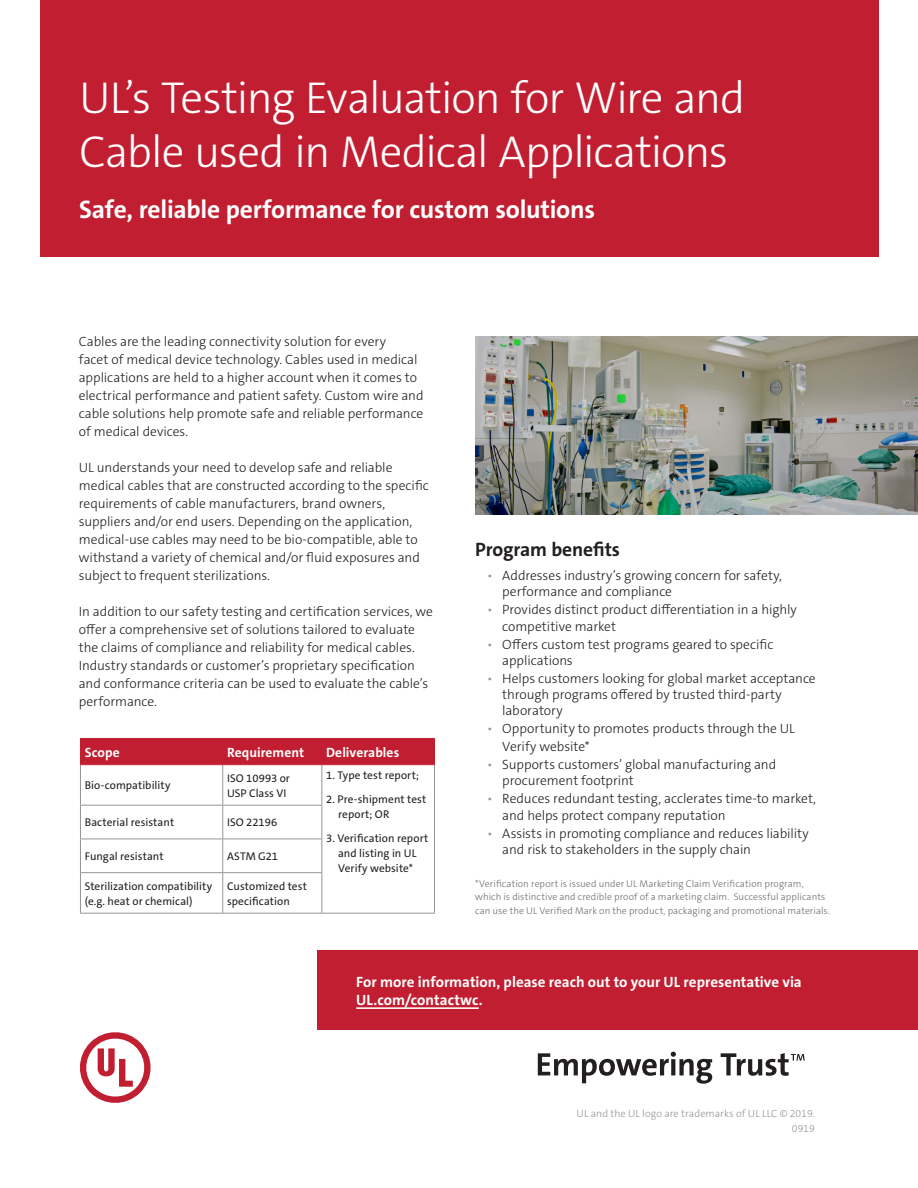
<style>
.page{position:relative;width:918px;height:1188px;background:#fff}
.page>*{position:absolute;margin:0;border:0;box-sizing:border-box;transform-origin:0 0}
.Headline{font:300 45px/54px "The Sans C5";letter-spacing:-.025em;color:#fff}
.Headline-2{font:700 25.5px "The Sans C5";letter-spacing:-.01em;color:#fff}
.Subhead{font:700 19.5px "The Sans C5";letter-spacing:-.01em;color:#231f20}
.Contact_Information{font:700 15px/18px "The Sans C5";color:#fff}
.Body_Copy{font:300 13.5px/18px "The Sans C5";color:#231f20}
.Body_Copy_Title{font:700 13.5px "The Sans C5";letter-spacing:.005em;color:#fff}
.Body_Copy-2{font:11.25px/15px "The Sans C5";letter-spacing:.005em;color:#231f20}
.Copyright_Informatio{font:300 10.5px "The Sans C5";letter-spacing:.005em;color:#939598}
.Body_Copy-3{font:300 9.75px "The Sans C5";letter-spacing:.005em;color:#6c6d70}
.s1{color:#939598}
</style>
<div class="page">
<div style="left:40px;top:0;width:838px;height:257px;background:#c11f31"></div>
<svg style="left:80px;top:1032px;width:71px;height:71px"></svg>
<div style="left:317px;top:950px;width:601px;height:80px;background:#c11f31"></div>
<hr style="left:356px;top:1007px;width:123px;height:2px;background:#fff">
<svg style="left:538px;top:1052px;width:267px;height:32px"></svg>
<img style="left:475px;top:337px;width:443px;height:178px">
<svg style="left:81px;top:765px;width:353px;height:148px"></svg>
<hr style="left:80px;top:765px;width:1px;height:40px;background:#939598">
<hr style="left:222px;top:765px;width:1px;height:40px;background:#939598">
<hr style="left:321px;top:765px;width:1px;height:40px;background:#939598">
<hr style="left:434px;top:765px;width:1px;height:40px;background:#939598">
<hr style="left:434px;top:805px;width:1px;height:34px;background:#939598">
<hr style="left:434px;top:839px;width:1px;height:34px;background:#939598">
<hr style="left:434px;top:873px;width:1px;height:40px;background:#939598">
<hr style="left:322px;top:913px;width:113px;height:1px;background:#939598">
<hr style="left:80px;top:805px;width:143px;height:1px;background:#939598">
<hr style="left:80px;top:806px;width:1px;height:33px;background:#939598">
<hr style="left:223px;top:805px;width:99px;height:1px;background:#939598">
<hr style="left:222px;top:806px;width:1px;height:33px;background:#939598">
<hr style="left:321px;top:806px;width:1px;height:33px;background:#939598">
<hr style="left:80px;top:839px;width:143px;height:1px;background:#939598">
<hr style="left:80px;top:839px;width:1px;height:33px;background:#939598">
<hr style="left:223px;top:839px;width:99px;height:1px;background:#939598">
<hr style="left:222px;top:839px;width:1px;height:33px;background:#939598">
<hr style="left:321px;top:839px;width:1px;height:33px;background:#939598">
<hr style="left:80px;top:872px;width:143px;height:1px;background:#939598">
<hr style="left:80px;top:873px;width:1px;height:40px;background:#939598">
<hr style="left:223px;top:872px;width:99px;height:1px;background:#939598">
<hr style="left:222px;top:873px;width:1px;height:40px;background:#939598">
<hr style="left:321px;top:873px;width:1px;height:40px;background:#939598">
<hr style="left:80px;top:913px;width:143px;height:1px;background:#939598">
<hr style="left:223px;top:913px;width:99px;height:1px;background:#939598">
<div style="left:80px;top:738px;width:355px;height:26px;background:#c11f31"></div>
<hr style="left:80px;top:764px;width:143px;height:1px;background:#c11f31">
<hr style="left:223px;top:764px;width:99px;height:1px;background:#c11f31">
<hr style="left:322px;top:764px;width:113px;height:1px;background:#c11f31">
<p class="Headline" style="left:79px;top:71px;width:668px">UL’s Testing Evaluation for Wire and<br>Cable used in Medical Applications</p>
<p class="Headline-2" style="left:79px;top:193px;width:517px">Safe, reliable performance for custom solutions</p>
<p class="Body_Copy" style="left:79px;top:332px;width:346px">Cables are the leading connectivity solution for every<br>facet of medical device technology. Cables used in medical applications are held to a higher account when it comes to electrical performance and patient safety. Custom wire and cable solutions help promote safe and reliable performance of medical devices.</p>
<p class="Body_Copy" style="left:79px;top:458px;width:352px">UL understands your need to develop safe and reliable medical cables that are constructed according to the specific requirements of cable manufacturers, brand owners, suppliers and/or end users. Depending on the application, medical-use cables may need to be bio-compatible, able to withstand a variety of chemical and/or fluid exposures and subject to frequent sterilizations.</p>
<p class="Body_Copy" style="left:79px;top:602px;width:356px">In addition to our safety testing and certification services, we offer a comprehensive set of solutions tailored to evaluate the claims of compliance and reliability for medical cables.<br>Industry standards or customer’s proprietary specification and conformance criteria can be used to evaluate the cable’s performance.</p>
<p class="Subhead" style="left:475px;top:537px;width:146px">Program benefits</p>
<p class="Body_Copy" style="left:502px;top:568px;width:281px;line-height:16.2px;text-indent:-15px"><span class="s1">•</span> Addresses industry’s growing concern for safety, performance and compliance</p>
<p class="Body_Copy" style="left:502px;top:602px;width:296px;line-height:16.2px;text-indent:-15px"><span class="s1">•</span> Provides distinct product differentiation in a highly competitive market</p>
<p class="Body_Copy" style="left:502px;top:636px;width:273px;line-height:16.2px;text-indent:-15px"><span class="s1">•</span> Offers custom test programs geared to specific applications</p>
<p class="Body_Copy" style="left:502px;top:670px;width:315px;line-height:16.2px;text-indent:-15px"><span class="s1">•</span> Helps customers looking for global market acceptance through programs offered by trusted third-party laboratory</p>
<p class="Body_Copy" style="left:502px;top:720px;width:294px;text-indent:-15px"><span class="s1">•</span> Opportunity to promotes products through the UL<br>Verify website*</p>
<p class="Body_Copy" style="left:502px;top:757px;width:275px;line-height:16.2px;text-indent:-15px"><span class="s1">•</span> Supports customers’ global manufacturing and procurement footprint</p>
<p class="Body_Copy" style="left:502px;top:791px;width:315px;line-height:16.2px;text-indent:-15px"><span class="s1">•</span> Reduces redundant testing, acclerates time-to market, and helps protect company reputation</p>
<p class="Body_Copy" style="left:502px;top:825px;width:308px;line-height:16.2px;text-indent:-15px"><span class="s1">•</span> Assists in promoting compliance and reduces liability and risk to stakeholders in the supply chain</p>
<p class="Body_Copy_Title" style="left:85px;top:743px;width:36px">Scope</p>
<p class="Body_Copy_Title" style="left:227px;top:743px;width:79px">Requirement</p>
<p class="Body_Copy_Title" style="left:326px;top:743px;width:75px">Deliverables</p>
<p class="Body_Copy-2" style="left:85px;top:778px;width:87px">Bio-compatibility</p>
<p class="Body_Copy-2" style="left:326px;top:768px;width:94px">1. Type test report;</p>
<p class="Body_Copy-2" style="left:338px;top:792px;width:90px;text-indent:-12px">2. Pre-shipment test report; OR</p>
<p class="Body_Copy-2" style="left:326px;top:831px;width:104px;text-align:center">3. Verification report and listing in UL<br>Verify website*</p>
<p class="Body_Copy-2" style="left:227px;top:770px;width:64px">ISO 10993 or</p>
<p class="Body_Copy-2" style="left:227px;top:785px;width:61px">USP Class VI</p>
<p class="Body_Copy-2" style="left:85px;top:815px;width:91px">Bacterial resistant</p>
<p class="Body_Copy-2" style="left:227px;top:815px;width:52px">ISO 22196</p>
<p class="Body_Copy-2" style="left:85px;top:849px;width:80px">Fungal resistant</p>
<p class="Body_Copy-2" style="left:227px;top:849px;width:53px">ASTM G21</p>
<p class="Body_Copy-2" style="left:85px;top:878px;width:129px">Sterilization compatibility (e.g. heat or chemical)</p>
<p class="Body_Copy-2" style="left:227px;top:878px;width:81px">Customized test specification</p>
<p class="Body_Copy-3" style="left:475px;top:878px;width:330px">*Verification report is issued under UL Marketing Claim Verification program,</p>
<p class="Body_Copy-3" style="left:475px;top:891px;width:352px">which is distinctive and credible proof of a marketing claim. Successful applicants</p>
<p class="Body_Copy-3" style="left:475px;top:904px;width:356px">can use the UL Verified Mark on the product, packaging and promotional materials.</p>
<p class="Contact_Information" style="left:356px;top:973px;width:447px">For more information, please reach out to your UL representative via<br>UL.com/contactwc.</p>
<p class="Copyright_Informatio" style="left:577px;top:1106px;width:240px">UL and the UL logo are trademarks of UL LLC © 2019.</p>
<p class="Copyright_Informatio" style="left:792px;top:1122px;width:25px">0919</p>
</div>
